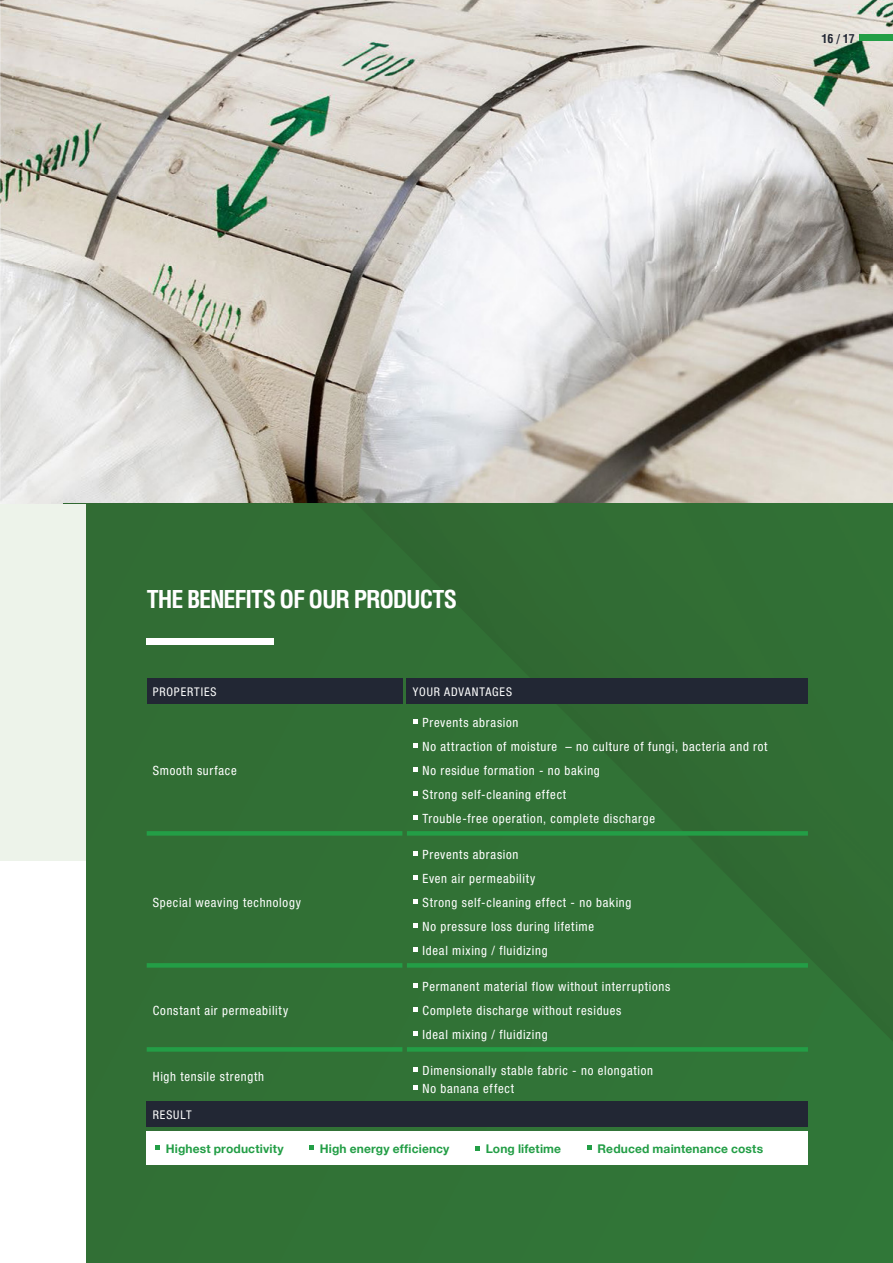
<style>
.page{position:relative;width:893px;height:1263px;background:#fff}
.page>*{position:absolute;margin:0;border:0;box-sizing:border-box;transform-origin:0 0}
.t1{font:700 condensed 24px "Helvetica";letter-spacing:-.05em;color:#fff}
.t2{font:condensed 12.75px/24px "Helvetica Neue";letter-spacing:.055em;color:#fff}
.t3{font:700 12px "Helvetica Neue";letter-spacing:.015em;color:#239e46}
.t4{font:condensed 12px "Helvetica Neue";letter-spacing:.075em;color:#fff}
.t5{font:700 condensed 12px "Helvetica";color:#222734}
</style>
<div class="page">
<img style="left:0;top:0;width:893px;height:505px">
<div style="left:64px;top:503px;width:829px;height:760px;background:#316f35"></div>
<div style="left:859px;top:35px;width:34px;height:6px;background:#239e46"></div>
<div style="left:147px;top:639px;width:127px;height:6px;background:#fff"></div>
<div style="left:147px;top:678px;width:255px;height:26px;background:#222734"></div>
<div style="left:407px;top:678px;width:401px;height:26px;background:#222734"></div>
<svg style="left:147px;top:831px;width:661px;height:221px;background:#307336"></svg>
<div style="left:147px;top:1101px;width:661px;height:26px;background:#222734"></div>
<div style="left:147px;top:1131px;width:661px;height:34px;background:#fff"></div>
<svg style="left:413px;top:719px;width:4px;height:5px"></svg>
<svg style="left:413px;top:743px;width:4px;height:5px"></svg>
<svg style="left:413px;top:767px;width:4px;height:5px"></svg>
<svg style="left:413px;top:791px;width:4px;height:5px"></svg>
<svg style="left:413px;top:815px;width:4px;height:5px"></svg>
<svg style="left:413px;top:851px;width:4px;height:5px"></svg>
<svg style="left:413px;top:875px;width:4px;height:5px"></svg>
<svg style="left:413px;top:899px;width:4px;height:5px"></svg>
<svg style="left:413px;top:923px;width:4px;height:5px"></svg>
<svg style="left:413px;top:947px;width:4px;height:5px"></svg>
<svg style="left:413px;top:983px;width:4px;height:5px"></svg>
<svg style="left:413px;top:1007px;width:4px;height:5px"></svg>
<svg style="left:413px;top:1031px;width:4px;height:5px"></svg>
<svg style="left:413px;top:1067px;width:4px;height:5px"></svg>
<svg style="left:413px;top:1085px;width:4px;height:5px"></svg>
<svg style="left:155px;top:1146px;width:4px;height:4px"></svg>
<svg style="left:309px;top:1146px;width:4px;height:4px"></svg>
<svg style="left:475px;top:1146px;width:4px;height:4px"></svg>
<svg style="left:587px;top:1145px;width:4px;height:5px"></svg>
<div style="left:0;top:505px;width:86px;height:357px;background:#edf3ea"></div>
<div style="left:0;top:862px;width:86px;height:401px;background:#fff"></div>
<p class="t5" style="left:822px;top:31px;width:35px">16 / 17</p>
<h1 class="t1" style="left:147px;top:584px;width:312px">THE BENEFITS OF OUR PRODUCTS</h1>
<p class="t4" style="left:153px;top:685px;width:65px">PROPERTIES</p>
<p class="t4" style="left:413px;top:685px;width:101px">YOUR ADVANTAGES</p>
<p class="t2" style="left:153px;top:758px;width:85px">Smooth surface</p>
<p class="t2" style="left:153px;top:890px;width:150px">Special weaving technology</p>
<p class="t2" style="left:153px;top:998px;width:137px">Constant air permeability</p>
<p class="t2" style="left:422px;top:710px;width:347px">Prevents abrasion<br>No attraction of moisture – no culture of fungi, bacteria and rot No residue formation - no baking<br>Strong self-cleaning effect<br>Trouble-free operation, complete discharge</p>
<p class="t2" style="left:422px;top:842px;width:210px">Prevents abrasion<br>Even air permeability<br>Strong self-cleaning effect - no baking<br>No pressure loss during lifetime<br>Ideal mixing / fluidizing</p>
<p class="t2" style="left:422px;top:974px;width:249px">Permanent material flow without interruptions<br>Complete discharge without residues<br>Ideal mixing / fluidizing</p>
<p class="t2" style="left:153px;top:1064px;width:113px">High tensile strength</p>
<p class="t2" style="left:422px;top:1061px;width:232px;line-height:18px">Dimensionally stable fabric - no elongation<br>No banana effect</p>
<p class="t4" style="left:153px;top:1107px;width:40px">RESULT</p>
<p class="t3" style="left:166px;top:1141px;width:119px">Highest productivity</p>
<p class="t3" style="left:320px;top:1141px;width:131px">High energy efficiency</p>
<p class="t3" style="left:486px;top:1141px;width:77px">Long lifetime</p>
<p class="t3" style="left:598px;top:1141px;width:167px">Reduced maintenance costs</p>
</div>
